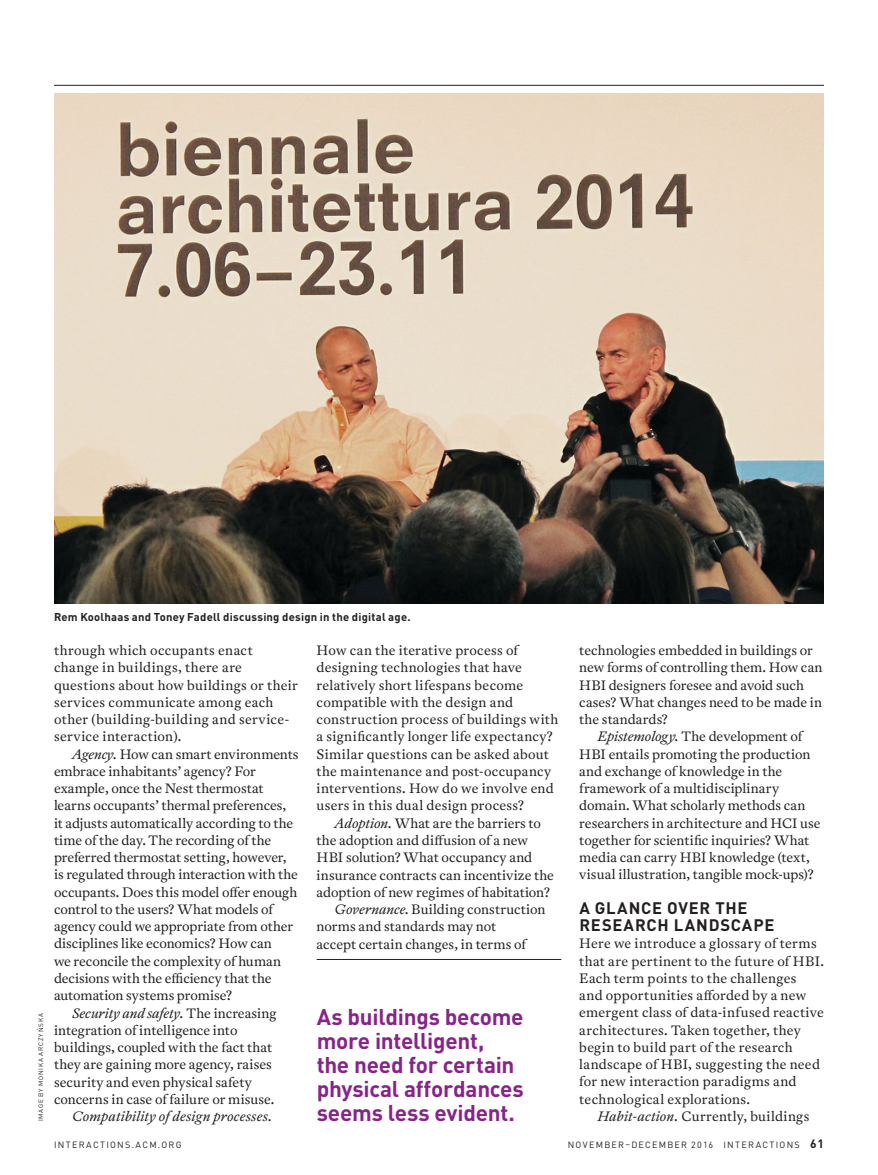
<style>
.page{position:relative;width:878px;height:1175px;background:#fff}
.page>*{position:absolute;margin:0;border:0;box-sizing:border-box;transform-origin:0 0}
.t1{font:700 22.5px/24px "DIN Pro";letter-spacing:-.01em;color:#882389}
.t2{font:700 16.5px/17.2px "DIN Pro";letter-spacing:.045em;color:#231f20}
.t3{font:13.5px/17.2px "Antwerp ACM";letter-spacing:.01em;color:#231f20}
.t4{font:13.5px "Antwerp ACM";letter-spacing:-.01em;color:#231f20}
.t5{font:italic 13.5px "Antwerp ACM";letter-spacing:.015em;color:#231f20}
.t6{font:700 11.25px "DIN Pro";letter-spacing:.02em;color:#231f20}
.t7{font:9px "DIN Pro";letter-spacing:.14em;color:#231f20}
.t8{font:6.3px "DIN Pro";letter-spacing:.115em;color:#231f20}
.s1{font-style:italic}
.s2{font-style:normal}
.s3{font-weight:700;font-size:12px}
</style>
<div class="page">
<hr style="left:54px;top:85px;width:770px;height:1px;background:#231f20">
<img style="left:54px;top:93px;width:770px;height:510px">
<hr style="left:316px;top:959px;width:245px;height:1px;background:#231f20">
<p class="t8" style="left:36px;top:1120px;width:109px;rotate:-90deg">IMAGE BY MONIKA ARCZYŃSKA</p>
<p class="t6" style="left:54px;top:607px;width:358px">Rem Koolhaas and Toney Fadell discussing design in the digital age.</p>
<p class="t3" style="left:54px;top:641px;width:245px">through which occupants enact change in buildings, there are questions about how buildings or their services communicate among each other (building-building and service&shy;service interaction).</p>
<p class="t3" style="left:72px;top:745px;width:228px"><span class="s1">Agency.</span> How can smart environments</p>
<p class="t3" style="left:54px;top:762px;width:203px">embrace inhabitants’ agency? For</p>
<p class="t3" style="left:54px;top:779px;width:211px">example, once the Nest thermostat</p>
<p class="t3" style="left:54px;top:797px;width:234px">learns occupants’ thermal preferences,</p>
<p class="t3" style="left:54px;top:814px;width:241px">it adjusts automatically according to the</p>
<p class="t3" style="left:54px;top:831px;width:219px">time of the day. The recording of the</p>
<p class="t3" style="left:54px;top:848px;width:234px">preferred thermostat setting, however,</p>
<p class="t3" style="left:54px;top:866px;width:245px">is regulated through interaction with the</p>
<p class="t3" style="left:54px;top:883px;width:245px">occupants. Does this model offer enough</p>
<p class="t3" style="left:54px;top:900px;width:220px">control to the users? What models of</p>
<p class="t4" style="left:54px;top:917px;width:240px">agency could we appropriate from other</p>
<p class="t3" style="left:54px;top:935px;width:219px">disciplines like economics? How can</p>
<p class="t3" style="left:54px;top:952px;width:228px">we reconcile the complexity of human</p>
<p class="t3" style="left:54px;top:969px;width:219px">decisions with the efficiency that the</p>
<p class="t3" style="left:54px;top:986px;width:180px">automation systems promise?</p>
<p class="t5" style="left:72px;top:1004px;width:206px">Security and safety. <span class="s2">The increasing</span></p>
<p class="t3" style="left:54px;top:1021px;width:185px">integration of intelligence into</p>
<p class="t3" style="left:54px;top:1038px;width:219px">buildings, coupled with the fact that</p>
<p class="t3" style="left:54px;top:1055px;width:219px">they are gaining more agency, raises</p>
<p class="t3" style="left:54px;top:1073px;width:199px">security and even physical safety</p>
<p class="t3" style="left:54px;top:1090px;width:222px">concerns in case of failure or misuse.</p>
<p class="t5" style="left:72px;top:1107px;width:201px">Compatibility of design processes.</p>
<p class="t3" style="left:316px;top:641px;width:243px">How can the iterative process of designing technologies that have relatively short lifespans become compatible with the design and construction process of buildings with a significantly longer life expectancy?<br>Similar questions can be asked about the maintenance and post-occupancy interventions. How do we involve end users in this dual design process?</p>
<p class="t3" style="left:334px;top:814px;width:208px"><span class="s1">Adoption.</span> What are the barriers to</p>
<p class="t3" style="left:316px;top:831px;width:213px">the adoption and diffusion of a new</p>
<p class="t3" style="left:316px;top:848px;width:217px">HBI solution? What occupancy and</p>
<p class="t3" style="left:316px;top:866px;width:239px">insurance contracts can incentivize the</p>
<p class="t3" style="left:316px;top:883px;width:235px">adoption of new regimes of habitation?</p>
<p class="t3" style="left:334px;top:900px;width:212px"><span class="s1">Governance.</span> Building construction</p>
<p class="t3" style="left:316px;top:917px;width:181px">norms and standards may not</p>
<p class="t3" style="left:316px;top:935px;width:211px">accept certain changes, in terms of</p>
<h1 class="t1" style="left:316px;top:1002px;width:209px">As buildings become more intelligent,<br>the need for certain physical affordances seems less evident.</h1>
<p class="t3" style="left:579px;top:641px;width:235px">technologies embedded in buildings or</p>
<p class="t3" style="left:579px;top:659px;width:245px">new forms of controlling them. How can</p>
<p class="t3" style="left:579px;top:676px;width:226px">HBI designers foresee and avoid such</p>
<p class="t3" style="left:579px;top:693px;width:244px">cases? What changes need to be made in</p>
<p class="t3" style="left:579px;top:710px;width:90px">the standards?</p>
<p class="t4" style="left:597px;top:727px;width:206px"><span class="s1">Epistemology.</span> The development of</p>
<p class="t3" style="left:579px;top:745px;width:232px">HBI entails promoting the production</p>
<p class="t3" style="left:579px;top:762px;width:204px">and exchange of knowledge in the</p>
<p class="t3" style="left:579px;top:779px;width:201px">framework of a multidisciplinary</p>
<p class="t3" style="left:579px;top:797px;width:228px">domain. What scholarly methods can</p>
<p class="t3" style="left:579px;top:814px;width:243px">researchers in architecture and HCI use</p>
<p class="t3" style="left:579px;top:831px;width:231px">together for scientific inquiries? What</p>
<p class="t3" style="left:579px;top:848px;width:232px">media can carry HBI knowledge (text,</p>
<p class="t3" style="left:579px;top:866px;width:236px">visual illustration, tangible mock-ups)?</p>
<p class="t2" style="left:579px;top:897px;width:197px">A GLANCE OVER THE<br>RESEARCH LANDSCAPE</p>
<p class="t3" style="left:579px;top:935px;width:246px">Here we introduce a glossary of terms that are pertinent to the future of HBI.<br>Each term points to the challenges<br>and opportunities afforded by a new emergent class of data-infused reactive architectures. Taken together, they begin to build part of the research landscape of HBI, suggesting the need for new interaction paradigms and technological explorations.</p>
<p class="t3" style="left:597px;top:1107px;width:213px"><span class="s1">Habit-action.</span> Currently, buildings</p>
<p class="t7" style="left:54px;top:1137px;width:129px">INTERACTIONS.ACM.ORG</p>
<p class="t7" style="left:567px;top:1137px;width:258px">NOVEMBER–DECEMBER 2016 INTERACTIONS <span class="s3">61</span></p>
</div>
